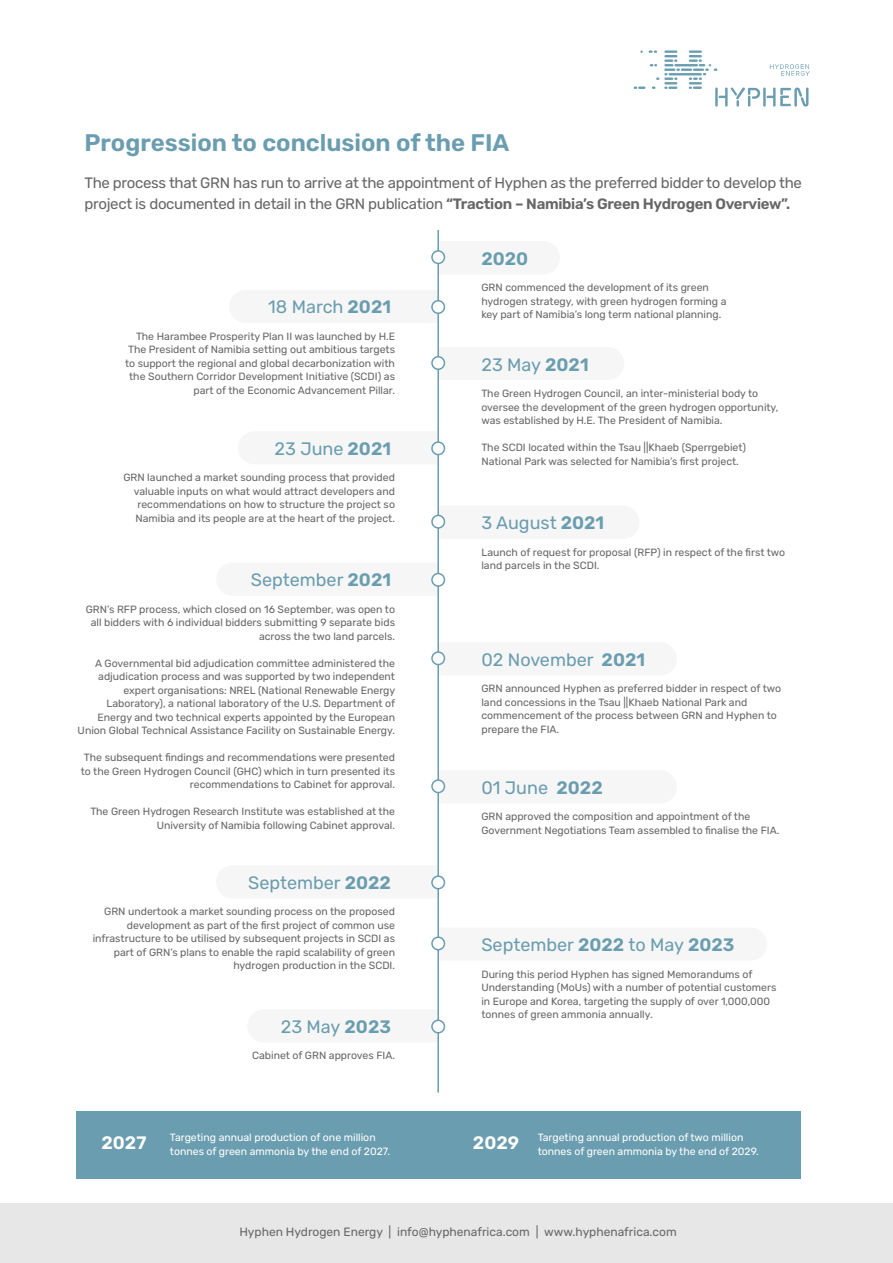
<style>
.page{position:relative;width:893px;height:1263px;background:#fff}
.page>*{position:absolute;margin:0;border:0;box-sizing:border-box;transform-origin:0 0}
.t1{font:600 24px "Rubik";color:#6a9daf}
.t2{font:18px "Rubik";color:#6a9daf}
.t3{font:600 18px "Rubik";color:#6a9daf}
.t4{font:600 18px "Rubik";color:#fff}
.t5{font:15px/21px "Rubik";letter-spacing:-.02em;color:#666}
.t6{font:12px "Rubik";color:#666}
.t7{font:10.5px/13.5px "Rubik";color:#666}
.t8{font:10.5px/13.5px "Rubik";color:#fff}
.s1{font-weight:600}
</style>
<div class="page">
<div style="left:76px;top:1111px;width:724px;height:68px;background:#6a9daf"></div>
<hr style="left:437px;top:230px;width:2px;height:862px;background:#6a9daf">
<div style="left:432px;top:251px;width:12px;height:12px;background:#fff;border-radius:50%"></div>
<div style="left:431px;top:250px;width:14px;height:14px;border:2px solid #6a9daf;border-radius:50%"></div>
<div style="left:0;top:1203px;width:893px;height:60px;background:#e6e7e6"></div>
<div style="left:432px;top:357px;width:12px;height:12px;background:#fff;border-radius:50%"></div>
<div style="left:431px;top:356px;width:14px;height:14px;border:2px solid #6a9daf;border-radius:50%"></div>
<div style="left:432px;top:515px;width:12px;height:13px;background:#fff;border-radius:50%"></div>
<div style="left:431px;top:515px;width:14px;height:14px;border:2px solid #6a9daf;border-radius:50%"></div>
<div style="left:432px;top:652px;width:12px;height:12px;background:#fff;border-radius:50%"></div>
<div style="left:431px;top:651px;width:14px;height:14px;border:2px solid #6a9daf;border-radius:50%"></div>
<div style="left:432px;top:780px;width:12px;height:12px;background:#fff;border-radius:50%"></div>
<div style="left:431px;top:779px;width:14px;height:14px;border:2px solid #6a9daf;border-radius:50%"></div>
<div style="left:432px;top:937px;width:12px;height:13px;background:#fff;border-radius:50%"></div>
<div style="left:431px;top:936px;width:14px;height:14px;border:2px solid #6a9daf;border-radius:50%"></div>
<div style="left:432px;top:301px;width:12px;height:12px;background:#fff;border-radius:50%"></div>
<div style="left:431px;top:300px;width:14px;height:14px;border:2px solid #6a9daf;border-radius:50%"></div>
<div style="left:432px;top:442px;width:12px;height:13px;background:#fff;border-radius:50%"></div>
<div style="left:431px;top:441px;width:14px;height:14px;border:2px solid #6a9daf;border-radius:50%"></div>
<div style="left:432px;top:876px;width:12px;height:13px;background:#fff;border-radius:50%"></div>
<div style="left:431px;top:875px;width:14px;height:14px;border:2px solid #6a9daf;border-radius:50%"></div>
<div style="left:432px;top:1020px;width:12px;height:13px;background:#fff;border-radius:50%"></div>
<div style="left:431px;top:1019px;width:14px;height:14px;border:2px solid #6a9daf;border-radius:50%"></div>
<div style="left:432px;top:573px;width:12px;height:13px;background:#fff;border-radius:50%"></div>
<div style="left:431px;top:573px;width:14px;height:14px;border:2px solid #6a9daf;border-radius:50%"></div>
<svg style="left:634px;top:50px;width:176px;height:57px"></svg>
<h1 class="t1" style="left:85px;top:130px;width:426px">Progression to conclusion of the FIA</h1>
<h3 class="t5" style="left:85px;top:173px;width:719px">The process that GRN has run to arrive at the appointment of Hyphen as the preferred bidder to develop the project is documented in detail in the GRN publication <span class="s1">“Traction – Namibia’s Green Hydrogen Overview”.</span></h3>
<h2 class="t2" style="left:268px;top:297px;width:124px">18 March <span class="s1">2021</span></h2>
<p class="t7" style="left:125px;top:330px;width:272px;text-align:right">The Harambee Prosperity Plan II was launched by H.E The President of Namibia setting out ambitious targets to support the regional and global decarbonization with the Southern Corridor Development Initiative (SCDI) as part of the Economic Advancement Pillar.</p>
<h2 class="t2" style="left:275px;top:438px;width:118px">23 June <span class="s1">2021</span></h2>
<p class="t7" style="left:123px;top:471px;width:273px;text-align:right">GRN launched a market sounding process that provided valuable inputs on what would attract developers and recommendations on how to structure the project so Namibia and its people are at the heart of the project.</p>
<h2 class="t2" style="left:251px;top:570px;width:142px">September <span class="s1">2021</span></h2>
<p class="t7" style="left:86px;top:603px;width:311px;text-align:right">GRN’s RFP process, which closed on 16 September, was open to all bidders with 6 individual bidders submitting 9 separate bids across the two land parcels.</p>
<p class="t7" style="left:78px;top:657px;width:319px;text-align:right">A Governmental bid adjudication committee administered the adjudication process and was supported by two independent expert organisations: NREL (National Renewable Energy Laboratory), a national laboratory of the U.S. Department of Energy and two technical experts appointed by the European Union Global Technical Assistance Facility on Sustainable Energy.</p>
<p class="t7" style="left:81px;top:751px;width:316px;text-align:right">The subsequent findings and recommendations were presented to the Green Hydrogen Council (GHC) which in turn presented its recommendations to Cabinet for approval.</p>
<p class="t7" style="left:90px;top:805px;width:306px;text-align:right">The Green Hydrogen Research Institute was established at the<br>University of Namibia following Cabinet approval.</p>
<h2 class="t2" style="left:248px;top:872px;width:144px">September <span class="s1">2022</span></h2>
<p class="t7" style="left:93px;top:905px;width:304px;text-align:right">GRN undertook a market sounding process on the proposed development as part of the first project of common use infrastructure to be utilised by subsequent projects in SCDI as part of GRN’s plans to enable the rapid scalability of green hydrogen production in the SCDI.</p>
<h2 class="t2" style="left:281px;top:1016px;width:112px">23 May <span class="s1">2023</span></h2>
<p class="t7" style="left:252px;top:1049px;width:144px">Cabinet of GRN approves FIA.</p>
<h2 class="t4" style="left:101px;top:1133px;width:46px">2027</h2>
<p class="t8" style="left:170px;top:1131px;width:207px">Targeting annual production of one million</p>
<p class="t8" style="left:170px;top:1144px;width:222px">tonnes of green ammonia by the end of 2027.</p>
<h2 class="t3" style="left:481px;top:249px;width:48px">2020</h2>
<p class="t7" style="left:481px;top:281px;width:247px">GRN commenced the development of its green hydrogen strategy, with green hydrogen forming a key part of Namibia’s long term national planning.</p>
<h2 class="t2" style="left:481px;top:354px;width:109px">23 May <span class="s1">2021</span></h2>
<p class="t7" style="left:481px;top:387px;width:299px">The Green Hydrogen Council, an inter-ministerial body to oversee the development of the green hydrogen opportunity, was established by H.E. The President of Namibia.</p>
<p class="t7" style="left:481px;top:441px;width:266px">The SCDI located within the Tsau ||Khaeb (Sperrgebiet)<br>National Park was selected for Namibia’s first project.</p>
<h2 class="t2" style="left:481px;top:513px;width:124px">3 August <span class="s1">2021</span></h2>
<p class="t7" style="left:481px;top:546px;width:305px">Launch of request for proposal (RFP) in respect of the first two land parcels in the SCDI.</p>
<h2 class="t2" style="left:481px;top:650px;width:165px">02 November <span class="s1">2021</span></h2>
<p class="t7" style="left:481px;top:682px;width:301px">GRN announced Hyphen as preferred bidder in respect of two land concessions in the Tsau ||Khaeb National Park and commencement of the process between GRN and Hyphen to prepare the FIA.</p>
<h2 class="t2" style="left:481px;top:778px;width:123px">01 June <span class="s1">2022</span></h2>
<p class="t7" style="left:481px;top:810px;width:299px">GRN approved the composition and appointment of the<br>Government Negotiations Team assembled to finalise the FIA.</p>
<h2 class="t2" style="left:481px;top:935px;width:255px">September <span class="s1">2022</span> to May <span class="s1">2023</span></h2>
<p class="t7" style="left:481px;top:967px;width:296px">During this period Hyphen has signed Memorandums of Understanding (MoUs) with a number of potential customers in Europe and Korea, targeting the supply of over 1,000,000 tonnes of green ammonia annually.</p>
<p class="t8" style="left:473px;top:1131px;width:287px;text-indent:65px">Targeting annual production of two million<br><sup>2029</sup> tonnes of green ammonia by the end of 2029.</p>
<p class="t6" style="left:239px;top:1225px;width:439px">Hyphen Hydrogen Energy | info@hyphenafrica.com | www.hyphenafrica.com</p>
</div>
